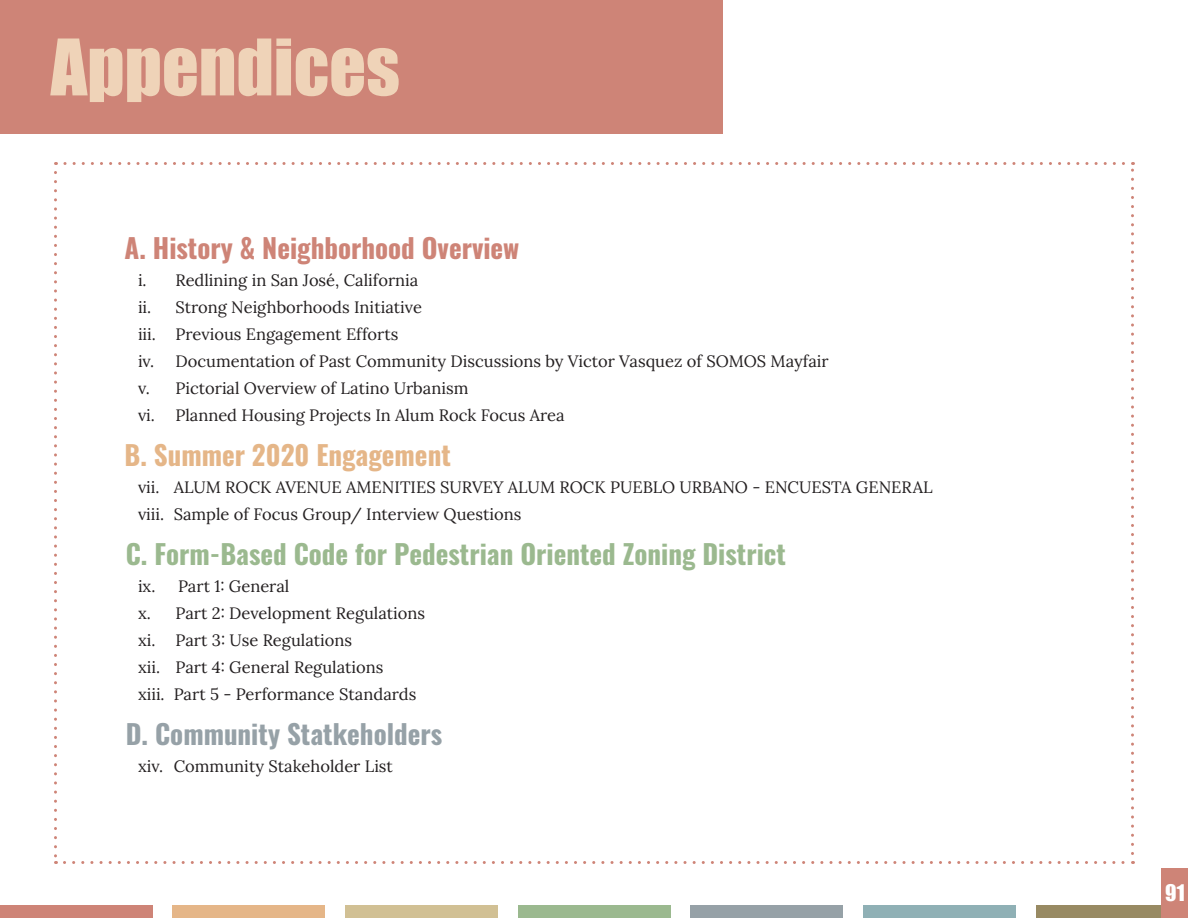
<style>
.page{position:relative;width:1188px;height:918px;background:#fff}
.page>*{position:absolute;margin:0;border:0;box-sizing:border-box;transform-origin:0 0}
.Headline_Giant{font:72px "Impact";color:#efd3b8}
.TOC_Chapter_Headline{font:700 27px "Oswald";color:#9bb98f}
.TOC_Chapter_Headline-2{font:700 27px "Oswald";color:#ce8477}
.TOC_Chapter_Headline-3{font:700 27px "Oswald";color:#96a1a7}
.TOC_Chapter_Headline-4{font:700 27px "Oswald";color:#e5b688}
.t1{font:21px "Impact";color:#fff}
.t2{font:16.5px "Lora";color:#231f20}
</style>
<div class="page">
<div style="left:0;top:0;width:723px;height:134px;background:#ce8477"></div>
<svg style="left:54px;top:172px;width:3px;height:692px"></svg>
<svg style="left:64px;top:861px;width:1069px;height:3px"></svg>
<svg style="left:1131px;top:162px;width:3px;height:692px"></svg>
<svg style="left:56px;top:162px;width:1068px;height:3px"></svg>
<div style="left:0;top:905px;width:152px;height:13px;background:#ce8477"></div>
<div style="left:518px;top:905px;width:152px;height:13px;background:#9bb98f"></div>
<div style="left:173px;top:905px;width:152px;height:13px;background:#e5b688"></div>
<div style="left:345px;top:905px;width:153px;height:13px;background:#d1c094"></div>
<div style="left:691px;top:905px;width:152px;height:13px;background:#96a1a7"></div>
<div style="left:864px;top:905px;width:152px;height:13px;background:#8fb0b5"></div>
<div style="left:1036px;top:905px;width:152px;height:13px;background:#988a63"></div>
<div style="left:1161px;top:868px;width:27px;height:50px;background:#ce8477"></div>
<p class="Headline_Giant" style="left:51px;top:11px;width:351px">Appendices</p>
<p class="TOC_Chapter_Headline-2" style="left:124px;top:234px;width:396px">A. History &amp; Neighborhood Overview</p>
<p class="t2" style="left:138px;top:268px;width:282px">i. Redlining in San José, California</p>
<p class="t2" style="left:138px;top:295px;width:286px">ii. Strong Neighborhoods Initiative</p>
<p class="t2" style="left:138px;top:322px;width:262px">iii. Previous Engagement Efforts</p>
<p class="t2" style="left:138px;top:349px;width:692px">iv. Documentation of Past Community Discussions by Victor Vasquez of SOMOS Mayfair</p>
<p class="t2" style="left:138px;top:376px;width:332px">v. Pictorial Overview of Latino Urbanism</p>
<p class="t2" style="left:138px;top:403px;width:428px">vi. Planned Housing Projects In Alum Rock Focus Area</p>
<p class="TOC_Chapter_Headline-4" style="left:124px;top:441px;width:328px">B. Summer 2020 Engagement</p>
<p class="t2" style="left:138px;top:475px;width:796px">vii. ALUM ROCK AVENUE AMENITIES SURVEY ALUM ROCK PUEBLO URBANO - ENCUESTA GENERAL</p>
<p class="t2" style="left:138px;top:502px;width:385px">viii. Sample of Focus Group/ Interview Questions</p>
<p class="TOC_Chapter_Headline" style="left:126px;top:540px;width:662px">C. Form-Based Code for Pedestrian Oriented Zoning District</p>
<p class="t2" style="left:138px;top:574px;width:153px">ix. Part 1: General</p>
<p class="t2" style="left:138px;top:601px;width:289px">x. Part 2: Development Regulations</p>
<p class="t2" style="left:138px;top:628px;width:216px">xi. Part 3: Use Regulations</p>
<p class="t2" style="left:138px;top:655px;width:247px">xii. Part 4: General Regulations</p>
<p class="t2" style="left:138px;top:682px;width:280px">xiii. Part 5 - Performance Standards</p>
<p class="TOC_Chapter_Headline-3" style="left:126px;top:720px;width:318px">D. Community Statkeholders</p>
<p class="t2" style="left:138px;top:754px;width:256px">xiv. Community Stakeholder List</p>
<p class="t1" style="left:1165px;top:877px;width:21px">91</p>
</div>
